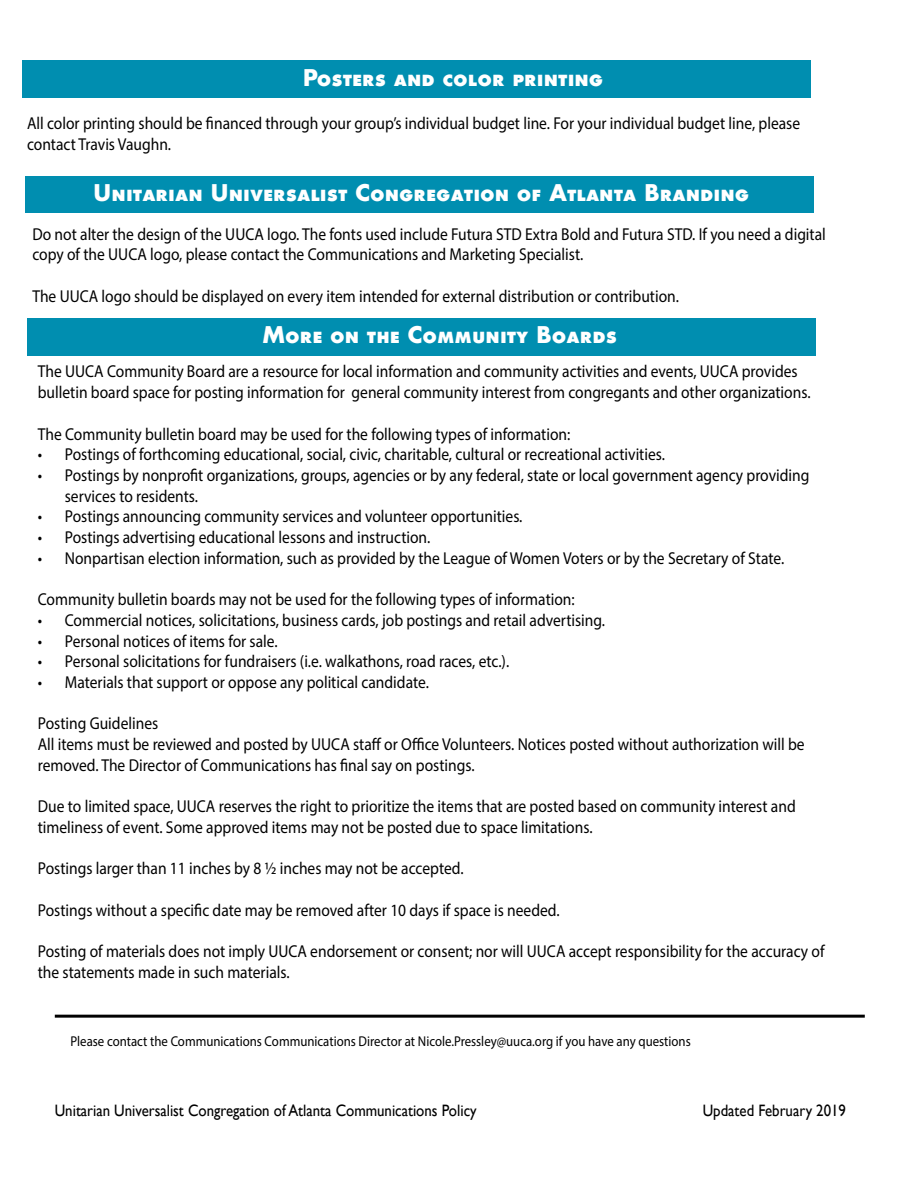
<style>
.page{position:relative;width:918px;height:1188px;background:#fff}
.page>*{position:absolute;margin:0;border:0;box-sizing:border-box;transform-origin:0 0}
.t1{font:700 22.5px "Futura NDSC Os F";color:#fff}
.t2{font:17.25px/20.7px "Myriad Pro";color:#000;scale:.9 1}
.t3{font:16.5px "Gill Sans";color:#000;scale:.9 1}
.t4{font:14.25px "Myriad Pro";color:#000;scale:.9 1}
</style>
<div class="page">
<div style="left:25px;top:177px;width:788px;height:36px;background:#008eb0"></div>
<hr style="left:55px;top:1015px;width:810px;height:3px;background:#000">
<div style="left:23px;top:61px;width:788px;height:37px;background:#008eb0"></div>
<div style="left:27px;top:318px;width:788px;height:37px;background:#008eb0"></div>
<h1 class="t1" style="left:303px;top:62px;width:302px">Posters and color printing</h1>
<p class="t2" style="left:27px;top:113px;width:861px">All color printing should be financed through your group’s individual budget line. For your individual budget line, please contact Travis Vaughn.</p>
<h1 class="t1" style="left:93px;top:177px;width:657px">Unitarian Universalist Congregation of Atlanta Branding</h1>
<p class="t2" style="left:32px;top:223px;width:883px">Do not alter the design of the UUCA logo. The fonts used include Futura STD Extra Bold and Futura STD. If you need a digital copy of the UUCA logo, please contact the Communications and Marketing Specialist.</p>
<p class="t2" style="left:32px;top:285px;width:720px">The UUCA logo should be displayed on every item intended for external distribution or contribution.</p>
<h1 class="t1" style="left:262px;top:319px;width:357px">More on the Community Boards</h1>
<p class="t2" style="left:38px;top:361px;width:860px">The UUCA Community Board are a resource for local information and community activities and events, UUCA provides bulletin board space for posting information for general community interest from congregants and other organizations.</p>
<p class="t2" style="left:38px;top:423px;width:593px">The Community bulletin board may be used for the following types of information:</p>
<p class="t2" style="left:38px;top:444px;width:698px">• Postings of forthcoming educational, social, civic, charitable, cultural or recreational activities.</p>
<p class="t2" style="left:65px;top:465px;width:829px;text-indent:-27px">• Postings by nonprofit organizations, groups, agencies or by any federal, state or local government agency providing services to residents.</p>
<p class="t2" style="left:38px;top:506px;width:540px">• Postings announcing community services and volunteer opportunities.</p>
<p class="t2" style="left:38px;top:527px;width:438px">• Postings advertising educational lessons and instruction.</p>
<p class="t2" style="left:38px;top:547px;width:831px">• Nonpartisan election information, such as provided by the League of Women Voters or by the Secretary of State.</p>
<p class="t2" style="left:38px;top:589px;width:598px">Community bulletin boards may not be used for the following types of information:</p>
<p class="t2" style="left:38px;top:609px;width:632px">• Commercial notices, solicitations, business cards, job postings and retail advertising.</p>
<p class="t2" style="left:38px;top:630px;width:268px">• Personal notices of items for sale.</p>
<p class="t2" style="left:38px;top:651px;width:525px">• Personal solicitations for fundraisers (i.e. walkathons, road races, etc.).</p>
<p class="t2" style="left:38px;top:672px;width:436px">• Materials that support or oppose any political candidate.</p>
<p class="t2" style="left:38px;top:713px;width:854px">Posting Guidelines<br>All items must be reviewed and posted by UUCA staff or Office Volunteers. Notices posted without authorization will be removed. The Director of Communications has final say on postings.</p>
<p class="t2" style="left:38px;top:796px;width:844px">Due to limited space, UUCA reserves the right to prioritize the items that are posted based on community interest and timeliness of event. Some approved items may not be posted due to space limitations.</p>
<p class="t2" style="left:38px;top:858px;width:475px">Postings larger than 11 inches by 8 ½ inches may not be accepted.</p>
<p class="t2" style="left:38px;top:899px;width:581px">Postings without a specific date may be removed after 10 days if space is needed.</p>
<p class="t2" style="left:38px;top:941px;width:876px">Posting of materials does not imply UUCA endorsement or consent; nor will UUCA accept responsibility for the accuracy of the statements made in such materials.</p>
<p class="t4" style="left:70px;top:1033px;width:691px">Please contact the Communications Communications Director at Nicole.Pressley@uuca.org if you have any questions</p>
<p class="t3" style="left:55px;top:1101px;width:470px">Unitarian Universalist Congregation of Atlanta Communications Policy</p>
<p class="t3" style="left:703px;top:1101px;width:161px">Updated February 2019</p>
</div>
